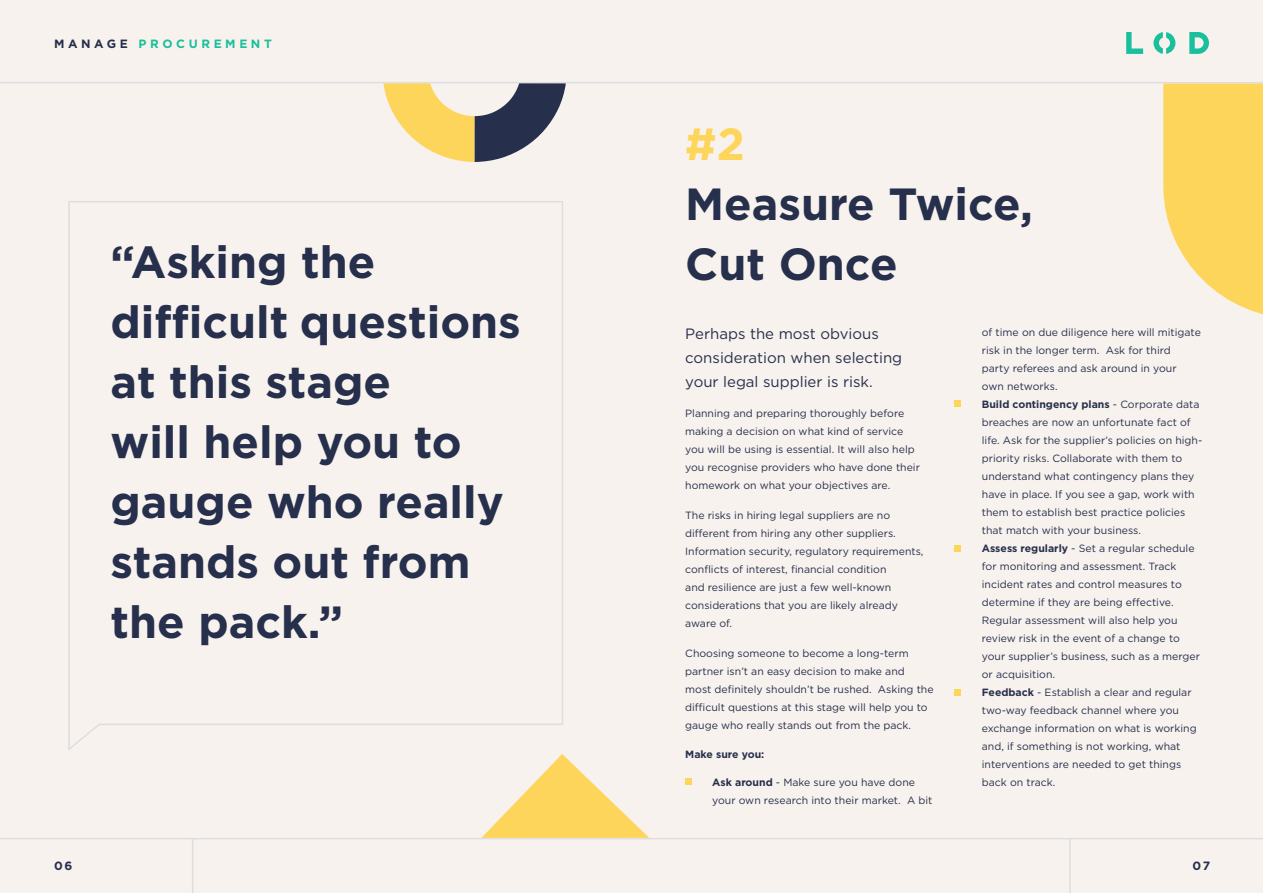
<style>
.page{position:relative;width:1263px;height:893px;background:#f8f2ee}
.page>*{position:absolute;margin:0;border:0;box-sizing:border-box;transform-origin:0 0}
.t1{font:700 45px/60px "Gotham";color:#262f4b}
.t2{font:700 45px "Gotham";color:#fed55b}
.t3{font:15px/24px "Gotham";color:#262f4b}
.t4{font:700 12px "Gotham";letter-spacing:.3em;color:#1abf9b}
.t5{font:700 12px "Gotham";color:#262f4b}
.t6{font:10.5px/18px "Gotham";color:#262f4b}
.t7{font:700 10.5px "Gotham";color:#262f4b}
.s1{color:#262f4b}
.s2{font-weight:700}
</style>
<div class="page">
<svg style="left:1126px;top:32px;width:17px;height:22px"></svg>
<svg style="left:1153px;top:32px;width:22px;height:22px"></svg>
<svg style="left:1189px;top:32px;width:20px;height:22px"></svg>
<hr style="left:0;top:82px;width:1263px;height:1px;background:#dcdee1">
<hr style="left:0;top:838px;width:1263px;height:1px;background:#dcdee1">
<hr style="left:1069px;top:838px;width:2px;height:55px;background:#dcdee1">
<hr style="left:192px;top:838px;width:1px;height:55px;background:#dcdee1">
<div style="left:954px;top:401px;width:7px;height:6px;background:#fed55b"></div>
<div style="left:954px;top:545px;width:7px;height:7px;background:#fed55b"></div>
<div style="left:685px;top:778px;width:7px;height:7px;background:#fed55b"></div>
<svg style="left:1163px;top:84px;width:100px;height:231px"></svg>
<svg style="left:481px;top:754px;width:168px;height:84px"></svg>
<svg style="left:383px;top:83px;width:183px;height:79px"></svg>
<svg style="left:68px;top:201px;width:495px;height:550px"></svg>
<div style="left:954px;top:689px;width:7px;height:6px;background:#fed55b"></div>
<p class="t4" style="left:54px;top:36px;width:219px"><span class="s1">MANAGE</span> PROCUREMENT</p>
<p class="t1" style="left:111px;top:232px;width:412px">“Asking the difficult questions at this stage<br>will help you to gauge who really stands out from the pack.”</p>
<p class="t2" style="left:685px;top:115px;width:61px">#2</p>
<p class="t1" style="left:685px;top:174px;width:349px">Measure Twice,<br>Cut Once</p>
<p class="t3" style="left:685px;top:322px;width:218px">Perhaps the most obvious consideration when selecting your legal supplier is risk.</p>
<p class="t6" style="left:685px;top:404px;width:236px">Planning and preparing thoroughly before making a decision on what kind of service you will be using is essential. It will also help you recognise providers who have done their homework on what your objectives are.</p>
<p class="t6" style="left:685px;top:506px;width:240px">The risks in hiring legal suppliers are no different from hiring any other suppliers.<br>Information security, regulatory requirements, conflicts of interest, financial condition<br>and resilience are just a few well-known considerations that you are likely already</p>
<p class="t6" style="left:685px;top:614px;width:48px">aware of.</p>
<p class="t6" style="left:685px;top:644px;width:250px">Choosing someone to become a long-term partner isn’t an easy decision to make and<br>most definitely shouldn’t be rushed. Asking the difficult questions at this stage will help you to gauge who really stands out from the pack.</p>
<p class="t7" style="left:685px;top:747px;width:81px">Make sure you:</p>
<p class="t6" style="left:712px;top:773px;width:222px;text-indent:-27px"><span class="s2">• Ask around</span> - Make sure you have done your own research into their market. A bit</p>
<p class="t6" style="left:982px;top:323px;width:221px">of time on due diligence here will mitigate risk in the longer term. Ask for third</p>
<p class="t6" style="left:982px;top:359px;width:196px">party referees and ask around in your</p>
<p class="t6" style="left:982px;top:377px;width:77px">own networks.</p>
<p class="t6" style="left:982px;top:395px;width:222px;text-indent:-27px"><span class="s2">• Build contingency plans</span> - Corporate data breaches are now an unfortunate fact of life. Ask for the supplier’s policies on high&shy;priority risks. Collaborate with them to understand what contingency plans they have in place. If you see a gap, work with them to establish best practice policies that match with your business.</p>
<p class="t6" style="left:982px;top:539px;width:220px;text-indent:-27px"><span class="s2">• Assess regularly</span> - Set a regular schedule for monitoring and assessment. Track incident rates and control measures to determine if they are being effective.<br>Regular assessment will also help you review risk in the event of a change to your supplier’s business, such as a merger or acquisition.</p>
<p class="t6" style="left:982px;top:683px;width:216px;text-indent:-27px"><span class="s2">• Feedback</span> - Establish a clear and regular two-way feedback channel where you exchange information on what is working and, if something is not working, what interventions are needed to get things back on track.</p>
<p class="t5" style="left:54px;top:858px;width:20px">06</p>
<p class="t5" style="left:1192px;top:858px;width:19px">07</p>
</div>
